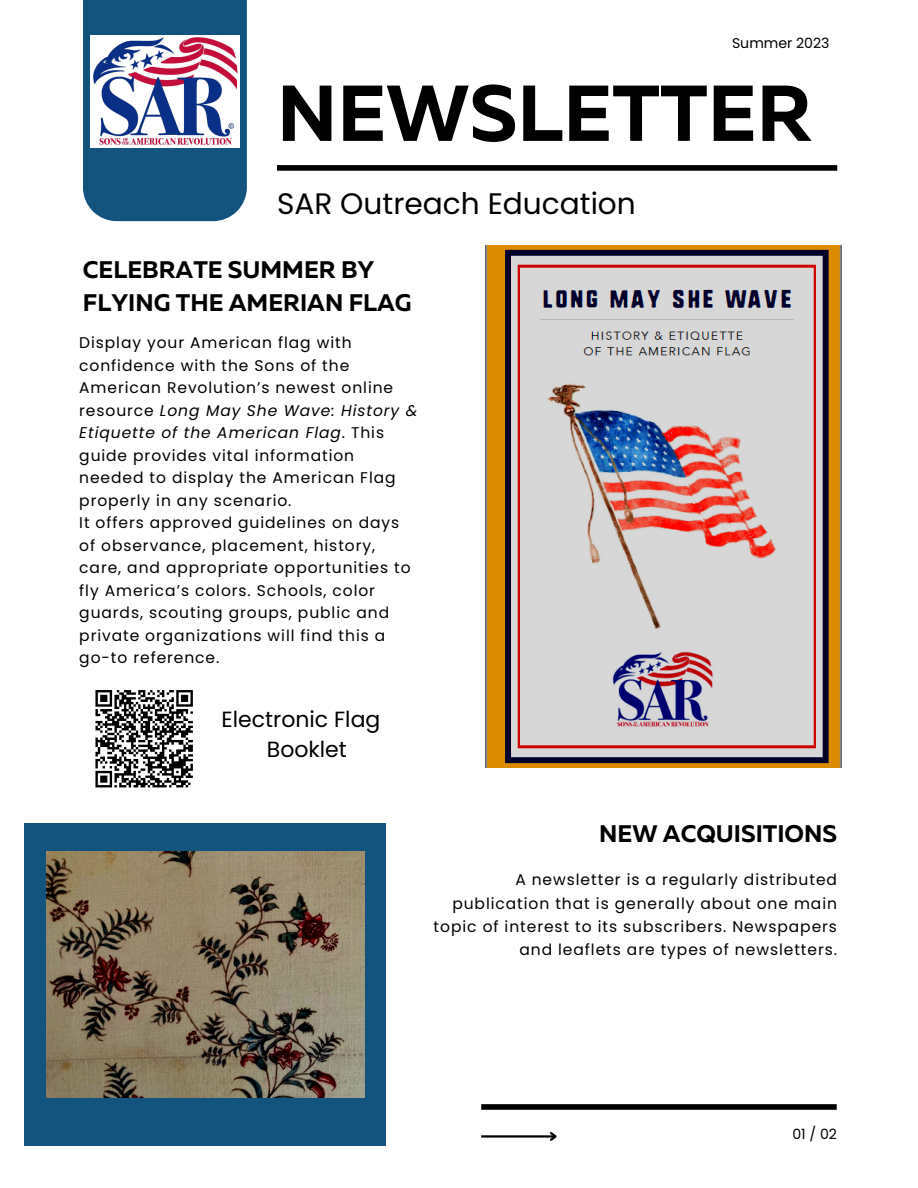
<style>
.page{position:relative;width:918px;height:1188px;background:#fff}
.page>*{position:absolute;margin:0;border:0;box-sizing:border-box;transform-origin:0 0}
.t1{font:700 79.05px "Muller";color:#000}
.t2{font:29.7px "Poppins";color:#000}
.t3{font:700 24px/32.8px "Muller";color:#000}
.t4{font:22.05px "Poppins";color:#000}
.t5{font:15.45px/22.5px "Poppins";letter-spacing:.06em;color:#000}
.t6{font:14.1px "Poppins";color:#000}
.s1{font-style:italic}
</style>
<div class="page">
<div style="left:83px;top:0;width:163px;height:221px;background:#13547e"></div>
<div style="left:277px;top:165px;width:560px;height:6px;background:#000"></div>
<div style="left:481px;top:1104px;width:356px;height:6px;background:#000"></div>
<img style="left:486px;top:246px;width:355px;height:522px">
<div style="left:25px;top:824px;width:361px;height:322px;background:#13547e"></div>
<img style="left:46px;top:852px;width:319px;height:246px">
<hr style="left:481px;top:1135px;width:74px;height:3px;background:#000">
<svg style="left:548px;top:1132px;width:9px;height:9px"></svg>
<img style="left:91px;top:36px;width:148px;height:111px">
<svg style="left:95px;top:690px;width:98px;height:98px"></svg>
<p class="t6" style="left:732px;top:33px;width:99px">Summer 2023</p>
<p class="t1" style="left:277px;top:80px;width:537px">NEWSLETTER</p>
<p class="t2" style="left:277px;top:182px;width:360px">SAR Outreach Education</p>
<p class="t3" style="left:83px;top:255px;width:330px">CELEBRATE SUMMER BY<br>FLYING THE AMERIAN FLAG</p>
<p class="t5" style="left:79px;top:332px;width:340px">Display your American flag with confidence with the Sons of the American Revolution’s newest online resource <span class="s1">Long May She Wave: History &amp; Etiquette of the American Flag</span>. This guide provides vital information needed to display the American Flag properly in any scenario.</p>
<p class="t5" style="left:79px;top:512px;width:333px">It offers approved guidelines on days of observance, placement, history, care, and appropriate opportunities to fly America’s colors. Schools, color guards, scouting groups, public and private organizations will find this a go-to reference.</p>
<p class="t4" style="left:222px;top:704px;width:160px">Electronic Flag</p>
<p class="t4" style="left:267px;top:734px;width:81px">Booklet</p>
<p class="t3" style="left:599px;top:819px;width:239px">NEW ACQUISITIONS</p>
<p class="t5" style="left:434px;top:868px;width:405px;line-height:23.2px;text-align:right">A newsletter is a regularly distributed publication that is generally about one main topic of interest to its subscribers. Newspapers and leaflets are types of newsletters.</p>
<p class="t6" style="left:792px;top:1124px;width:46px">01 / 02</p>
</div>
